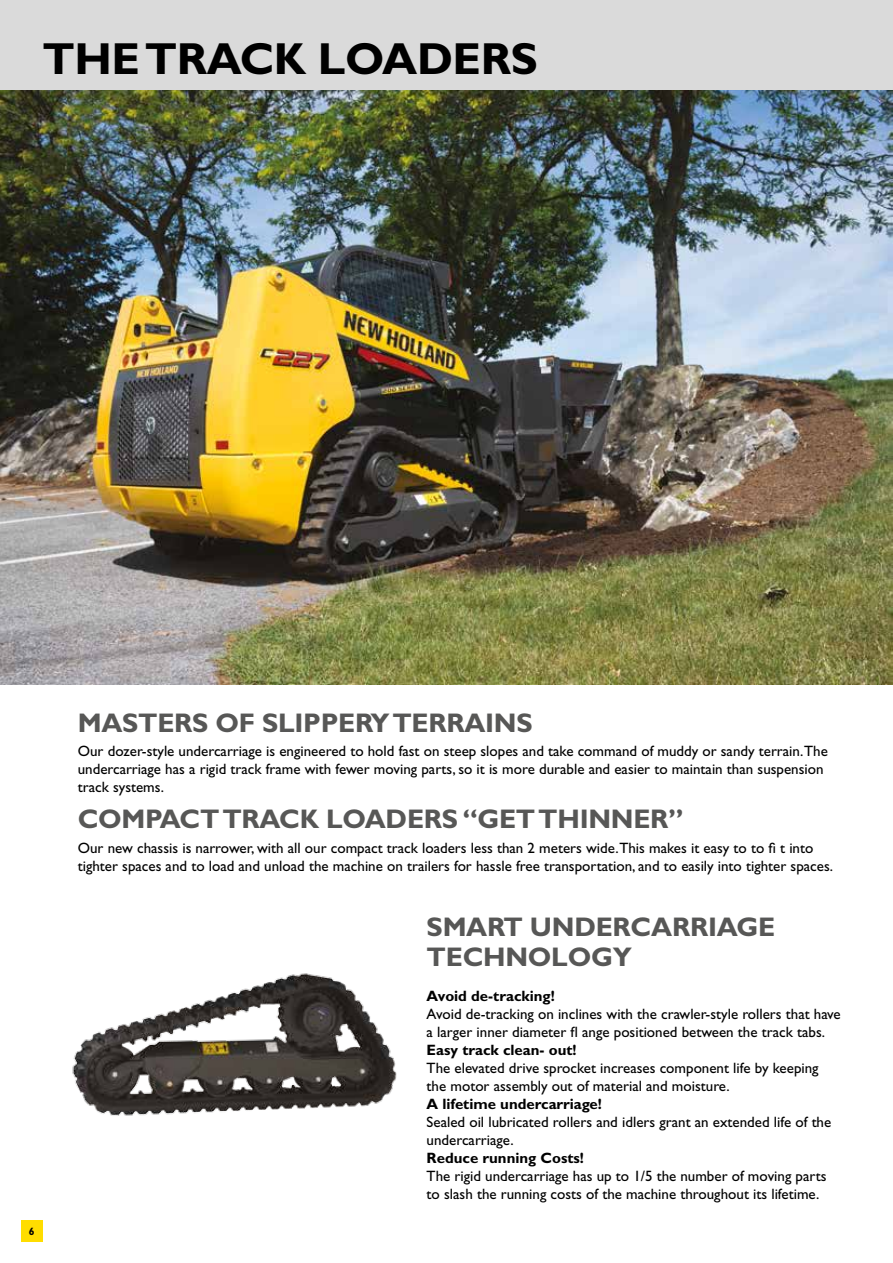
<style>
.page{position:relative;width:893px;height:1263px;background:#fff}
.page>*{position:absolute;margin:0;border:0;box-sizing:border-box;transform-origin:0 0}
.t1{font:700 45px "Gill Sans Std";letter-spacing:-.01em;color:#000}
.t2{font:700 27px/30px "Gill Sans Std";letter-spacing:-.01em;color:#575756}
.t3{font:15px/18px "Gill Sans Std";color:#000}
.t4{font:700 15px "Gill Sans Std";color:#000}
.t5{font:700 10.5px "Gill Sans Std";color:#000}
</style>
<div class="page">
<div style="left:21px;top:1220px;width:22px;height:22px;background:#fd0"></div>
<div style="left:0;top:0;width:893px;height:90px;background:#dadada"></div>
<img style="left:0;top:90px;width:893px;height:595px">
<img style="left:72px;top:973px;width:325px;height:143px">
<h1 class="t1" style="left:43px;top:32px;width:497px">THE TRACK LOADERS</h1>
<p class="t5" style="left:29px;top:1225px;width:7px">6</p>
<h2 class="t2" style="left:78px;top:707px;width:457px">MASTERS OF SLIPPERY TERRAINS</h2>
<p class="t3" style="left:78px;top:742px;width:752px">Our dozer-style undercarriage is engineered to hold fast on steep slopes and take command of muddy or sandy terrain.The undercarriage has a rigid track frame with fewer moving parts, so it is more durable and easier to maintain than suspension track systems.</p>
<h2 class="t2" style="left:78px;top:804px;width:607px">COMPACT TRACK LOADERS “GET THINNER”</h2>
<p class="t3" style="left:78px;top:839px;width:757px">Our new chassis is narrower, with all our compact track loaders less than 2 meters wide.This makes it easy to to fi t into tighter spaces and to load and unload the machine on trailers for hassle free transportation, and to easily into tighter spaces.</p>
<h2 class="t2" style="left:427px;top:912px;width:350px">SMART UNDERCARRIAGE<br>TECHNOLOGY</h2>
<p class="t4" style="left:427px;top:987px;width:130px">Avoid de-tracking!</p>
<p class="t3" style="left:427px;top:1005px;width:416px">Avoid de-tracking on inclines with the crawler-style rollers that have a larger inner diameter fl ange positioned between the track tabs.</p>
<p class="t4" style="left:427px;top:1041px;width:151px">Easy track clean- out!</p>
<p class="t3" style="left:427px;top:1059px;width:394px">The elevated drive sprocket increases component life by keeping the motor assembly out of material and moisture.</p>
<p class="t4" style="left:427px;top:1095px;width:177px">A lifetime undercarriage!</p>
<p class="t3" style="left:427px;top:1113px;width:406px">Sealed oil lubricated rollers and idlers grant an extended life of the undercarriage.</p>
<p class="t4" style="left:427px;top:1149px;width:159px">Reduce running Costs!</p>
<p class="t3" style="left:427px;top:1167px;width:401px">The rigid undercarriage has up to 1/5 the number of moving parts to slash the running costs of the machine throughout its lifetime.</p>
</div>
